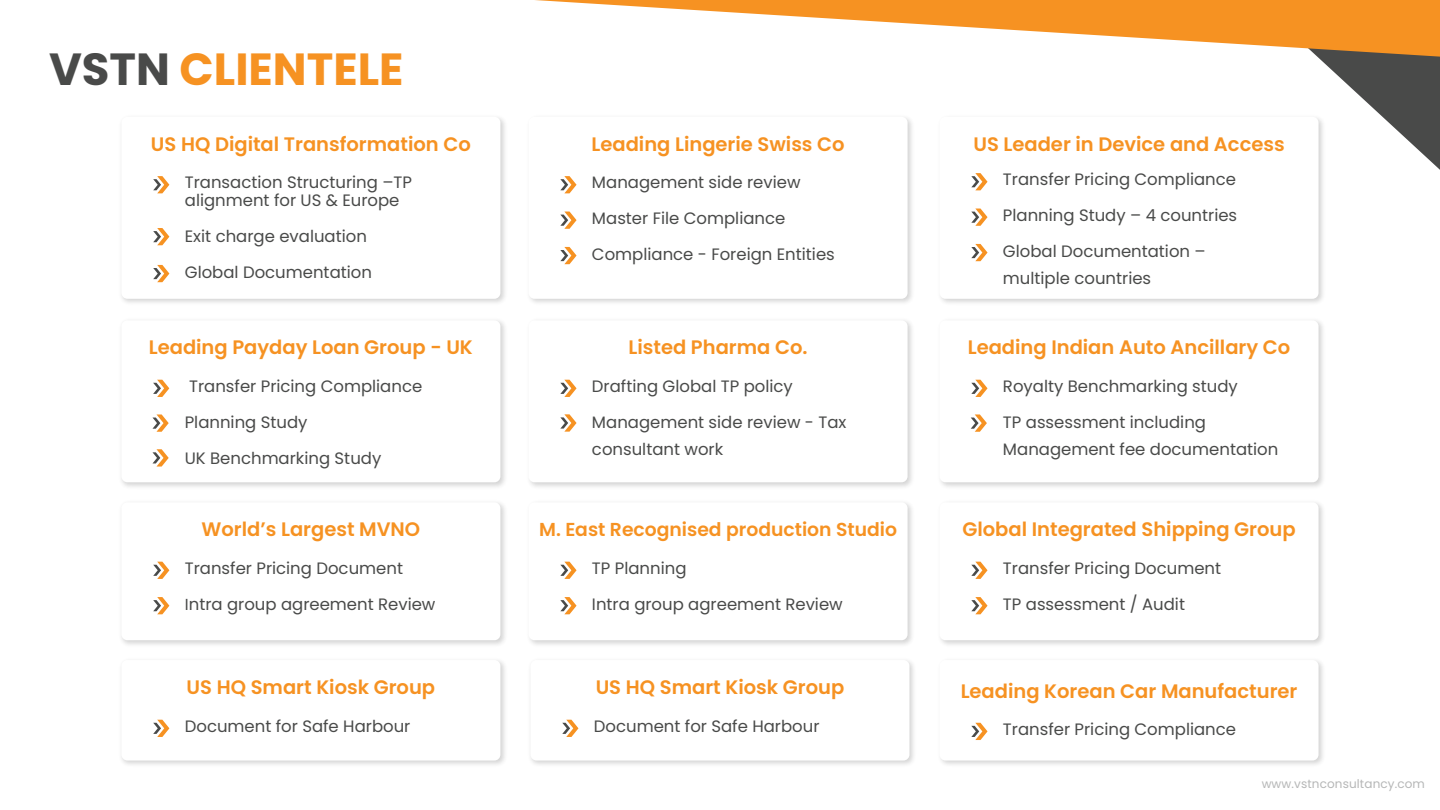
<style>
.page{position:relative;width:1440px;height:810px;background:#fff}
.page>*{position:absolute;margin:0;border:0;box-sizing:border-box;transform-origin:0 0}
.t1{font:700 45px "Poppins";color:#f69222}
.t2{font:600 19.5px "Poppins";color:#f69222}
.t3{font:600 18.75px "Poppins";color:#f69222}
.t4{font:16.5px/36px "Poppins";color:#494a49}
.t5{font:12px "Poppins";letter-spacing:.01em;color:#b6b7b7}
.s1{color:#494a49}
.s2{font-family:"Myriad Pro"}
</style>
<div class="page">
<svg style="left:1318px;top:57px;width:122px;height:113px"></svg>
<svg style="left:535px;top:0;width:905px;height:57px"></svg>
<img style="left:121px;top:117px;width:384px;height:186px">
<div style="left:121px;top:117px;width:379px;height:182px;background:#fff;border-radius:6px"></div>
<svg style="left:153px;top:176px;width:16px;height:17px"></svg>
<svg style="left:153px;top:228px;width:16px;height:17px"></svg>
<svg style="left:153px;top:265px;width:16px;height:17px"></svg>
<svg style="left:560px;top:176px;width:17px;height:17px"></svg>
<svg style="left:560px;top:212px;width:17px;height:17px"></svg>
<svg style="left:560px;top:247px;width:17px;height:17px"></svg>
<img style="left:121px;top:320px;width:384px;height:167px">
<div style="left:121px;top:320px;width:379px;height:162px;background:#fff;border-radius:6px"></div>
<svg style="left:153px;top:380px;width:16px;height:17px"></svg>
<svg style="left:152px;top:414px;width:17px;height:18px"></svg>
<svg style="left:152px;top:449px;width:17px;height:18px"></svg>
<svg style="left:971px;top:380px;width:17px;height:17px"></svg>
<svg style="left:971px;top:414px;width:16px;height:18px"></svg>
<img style="left:121px;top:502px;width:384px;height:143px">
<div style="left:121px;top:502px;width:379px;height:138px;background:#fff;border-radius:6px"></div>
<svg style="left:153px;top:562px;width:16px;height:17px"></svg>
<svg style="left:153px;top:597px;width:16px;height:17px"></svg>
<svg style="left:560px;top:562px;width:17px;height:17px"></svg>
<svg style="left:560px;top:597px;width:17px;height:17px"></svg>
<img style="left:941px;top:112px;width:387px;height:191px">
<div style="left:940px;top:117px;width:379px;height:182px;background:#fff;border-radius:6px"></div>
<svg style="left:971px;top:173px;width:17px;height:17px"></svg>
<svg style="left:971px;top:209px;width:17px;height:17px"></svg>
<svg style="left:971px;top:244px;width:17px;height:17px"></svg>
<svg style="left:560px;top:380px;width:17px;height:17px"></svg>
<svg style="left:560px;top:414px;width:17px;height:18px"></svg>
<svg style="left:971px;top:562px;width:17px;height:17px"></svg>
<svg style="left:971px;top:597px;width:17px;height:17px"></svg>
<img style="left:121px;top:660px;width:384px;height:105px">
<div style="left:121px;top:660px;width:379px;height:101px;background:#fff;border-radius:6px"></div>
<svg style="left:153px;top:720px;width:16px;height:17px"></svg>
<img style="left:531px;top:660px;width:383px;height:105px">
<div style="left:531px;top:660px;width:378px;height:101px;background:#fff;border-radius:6px"></div>
<svg style="left:562px;top:720px;width:16px;height:17px"></svg>
<svg style="left:971px;top:723px;width:17px;height:17px"></svg>
<h1 class="t1" style="left:49px;top:43px;width:356px"><span class="s1">VSTN</span> CLIENTELE</h1>
<p class="t2" style="left:151px;top:133px;width:321px">US HQ Digital Transformation Co</p>
<p class="t2" style="left:592px;top:133px;width:255px">Leading Lingerie Swiss Co</p>
<p class="t2" style="left:973px;top:133px;width:313px">US Leader in Device and Access</p>
<p class="t4" style="left:185px;top:174px;width:229px;line-height:18px">Transaction Structuring –TP alignment for US &amp; Europe</p>
<p class="t4" style="left:185px;top:219px;width:189px">Exit charge evaluation<br>Global Documentation</p>
<p class="t4" style="left:592px;top:165px;width:244px">Management side review<br>Master File Compliance<br>Compliance - Foreign Entities</p>
<p class="t4" style="left:1003px;top:162px;width:236px;text-align:justify">Transfer Pricing Compliance Planning Study – 4 countries Global Documentation –</p>
<p class="t4" style="left:1003px;top:261px;width:150px">multiple countries</p>
<p class="t2" style="left:149px;top:336px;width:326px">Leading Payday Loan Group - UK</p>
<p class="t2" style="left:629px;top:336px;width:181px">Listed Pharma Co.</p>
<p class="t2" style="left:968px;top:336px;width:324px">Leading Indian Auto Ancillary Co</p>
<p class="t4" style="left:185px;top:368px;width:239px">Transfer Pricing Compliance<br>Planning Study<br>UK Benchmarking Study</p>
<p class="t4" style="left:592px;top:368px;width:256px">Drafting Global TP policy<br>Management side review - Tax</p>
<p class="t4" style="left:592px;top:431px;width:133px">consultant work</p>
<p class="t4" style="left:1003px;top:368px;width:236px">Royalty Benchmarking study<br>TP assessment including</p>
<p class="t4" style="left:1003px;top:431px;width:277px">Management fee documentation</p>
<p class="t2" style="left:202px;top:518px;width:220px">World’s Largest MVNO</p>
<p class="t3" style="left:539px;top:519px;width:359px">M. East Recognised production Studio</p>
<p class="t2" style="left:962px;top:518px;width:335px">Global Integrated Shipping Group</p>
<p class="t4" style="left:185px;top:550px;width:252px">Transfer Pricing Document<br><span class="s2">I</span>ntra group agreement Review</p>
<p class="t4" style="left:592px;top:550px;width:252px">TP Planning<br>Intra group agreement Review</p>
<p class="t4" style="left:1003px;top:550px;width:220px">Transfer Pricing Document<br>TP assessment / Audit</p>
<p class="t2" style="left:187px;top:676px;width:250px">US HQ Smart Kiosk Group</p>
<p class="t2" style="left:596px;top:676px;width:250px">US HQ Smart Kiosk Group</p>
<p class="t2" style="left:961px;top:679px;width:338px">Leading Korean Car Manufacturer</p>
<p class="t4" style="left:185px;top:708px;width:227px">Document for Safe Harbour</p>
<p class="t4" style="left:594px;top:708px;width:227px">Document for Safe Harbour</p>
<p class="t4" style="left:1003px;top:711px;width:235px">Transfer Pricing Compliance</p>
<p class="t5" style="left:1262px;top:777px;width:165px">www.vstnconsultancy.com</p>
</div>
